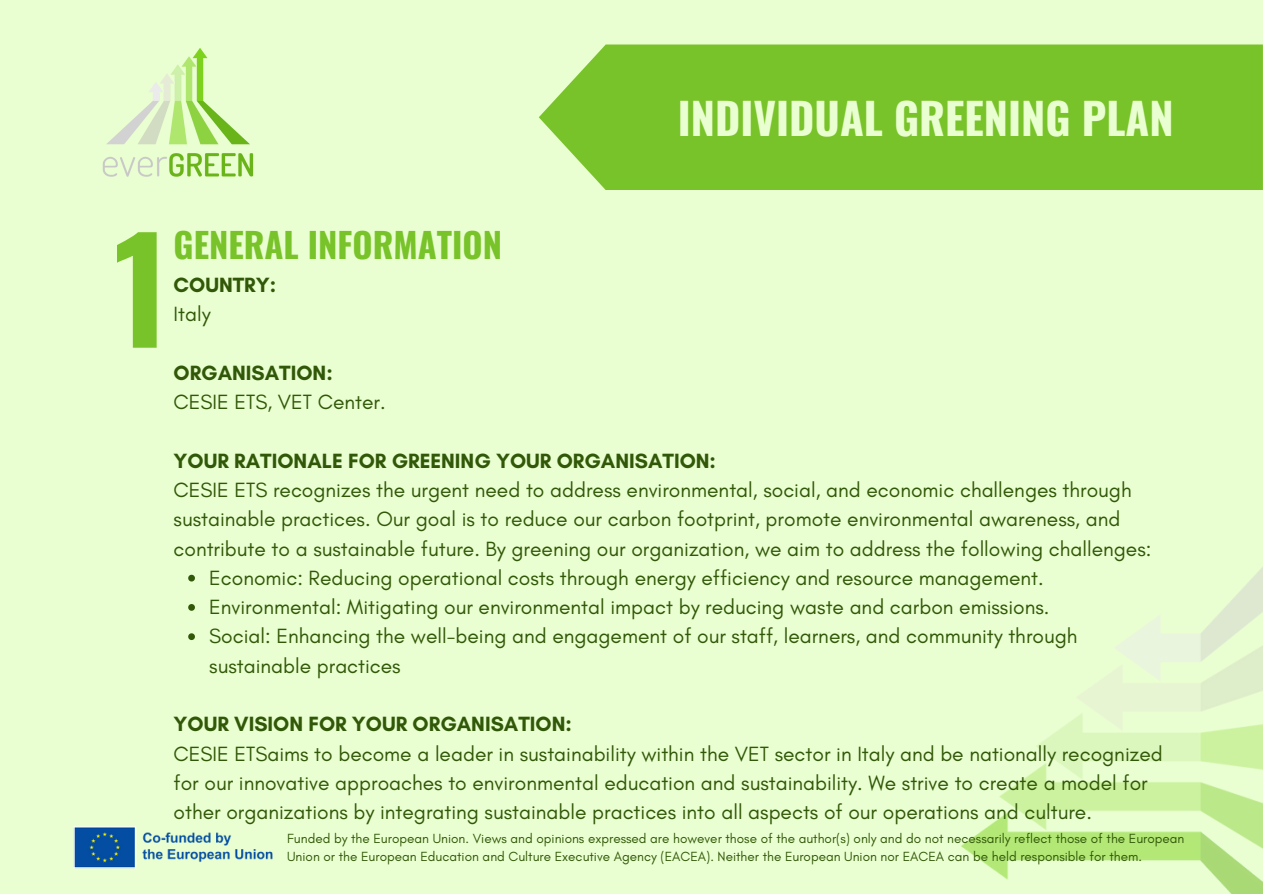
<style>
.page{position:relative;width:1263px;height:894px;background:#fff}
.page>*{position:absolute;margin:0;border:0;box-sizing:border-box;transform-origin:0 0}
.t1{font:700 142.5px "Oswald";color:#79c32a}
.t2{font:700 43.2px "Oswald";color:#eaffd1}
.t3{font:700 34.5px "Oswald";color:#79c32a}
.t4{font:21px/29.2px "Glacial Indifference";color:#315808}
.t5{font:700 21px "Glacial Indifference";color:#315808}
.t6{font:13.5px/18px "Glacial Indifference";color:#315808}
</style>
<div class="page">
<div style="left:0;top:0;width:1263px;height:893px;background:#eaffd1"></div>
<img style="left:961px;top:567px;width:302px;height:326px">
<svg style="left:188px;top:574px;width:7px;height:7px"></svg>
<svg style="left:188px;top:604px;width:7px;height:6px"></svg>
<svg style="left:188px;top:633px;width:7px;height:7px"></svg>
<div style="left:539px;top:44px;width:724px;height:146px;background:#79c32a"></div>
<img style="left:102px;top:48px;width:152px;height:129px">
<img style="left:73px;top:826px;width:200px;height:43px">
<h2 class="t2" style="left:678px;top:84px;width:497px">INDIVIDUAL GREENING PLAN</h2>
<p class="t1" style="left:114px;top:177px;width:57px">1</p>
<p class="t3" style="left:174px;top:218px;width:330px">GENERAL INFORMATION</p>
<p class="t5" style="left:174px;top:272px;width:104px">COUNTRY:</p>
<p class="t4" style="left:174px;top:299px;width:39px">Italy</p>
<p class="t5" style="left:174px;top:360px;width:161px">ORGANISATION:</p>
<p class="t4" style="left:174px;top:387px;width:214px">CESIE ETS, VET Center.</p>
<p class="t5" style="left:174px;top:447px;width:544px">YOUR RATIONALE FOR GREENING YOUR ORGANISATION:</p>
<p class="t4" style="left:174px;top:475px;width:960px">CESIE ETS recognizes the urgent need to address environmental, social, and economic challenges through</p>
<p class="t4" style="left:174px;top:504px;width:948px">sustainable practices. Our goal is to reduce our carbon footprint, promote environmental awareness, and</p>
<p class="t4" style="left:174px;top:533px;width:979px">contribute to a sustainable future. By greening our organization, we aim to address the following challenges:</p>
<p class="t4" style="left:209px;top:562px;width:836px">Economic: Reducing operational costs through energy efficiency and resource management.</p>
<p class="t4" style="left:209px;top:592px;width:842px">Environmental: Mitigating our environmental impact by reducing waste and carbon emissions.</p>
<p class="t4" style="left:209px;top:621px;width:870px">Social: Enhancing the well-being and engagement of our staff, learners, and community through</p>
<p class="t4" style="left:209px;top:650px;width:193px">sustainable practices</p>
<p class="t5" style="left:174px;top:711px;width:400px">YOUR VISION FOR YOUR ORGANISATION:</p>
<p class="t4" style="left:174px;top:738px;width:991px">CESIE ETSaims to become a leader in sustainability within the VET sector in Italy and be nationally recognized for our innovative approaches to environmental education and sustainability. We strive to create a model for other organizations by integrating sustainable practices into all aspects of our operations and culture.</p>
<p class="t6" style="left:287px;top:829px;width:899px">Funded by the European Union. Views and opinions expressed are however those of the author(s) only and do not necessarily reflect those of the European<br>Union or the European Education and Culture Executive Agency (EACEA). Neither the European Union nor EACEA can be held responsible for them.</p>
</div>
